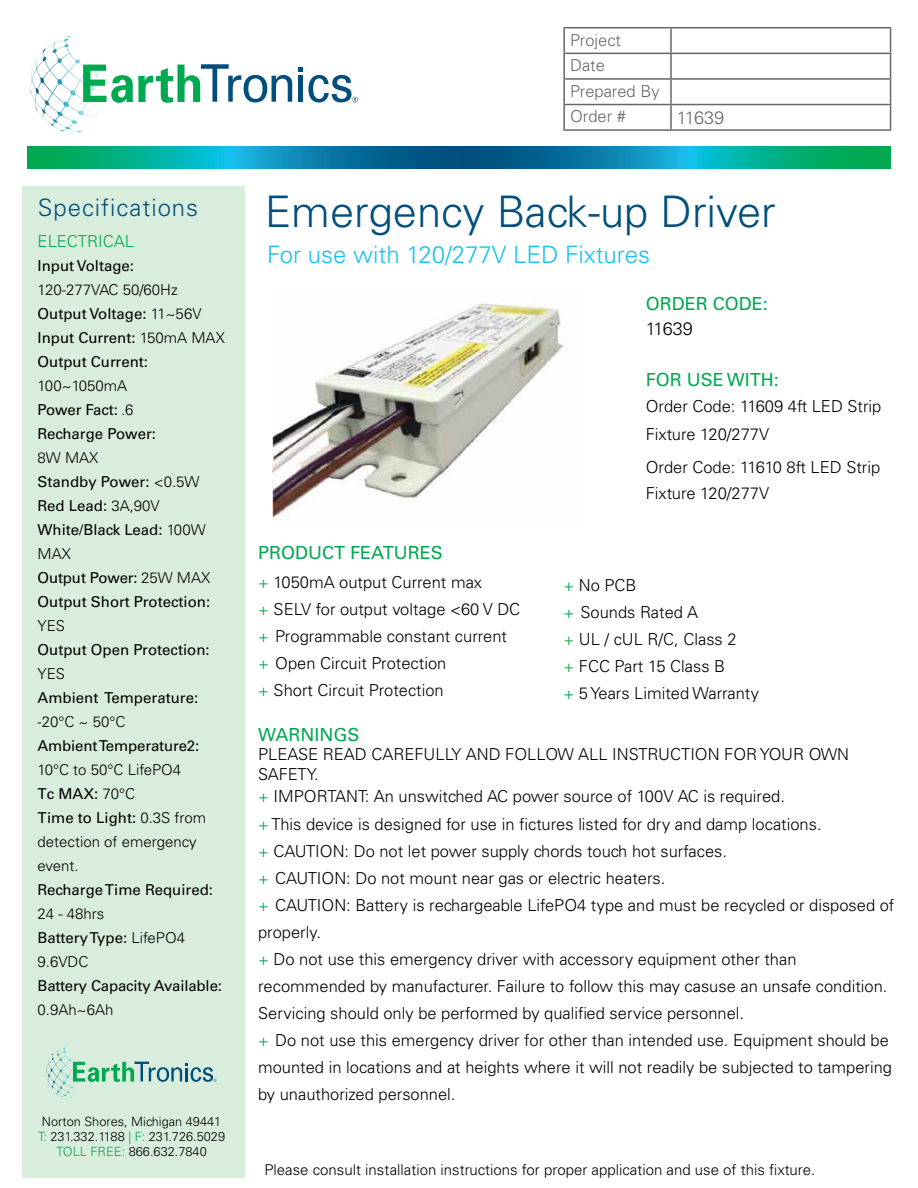
<style>
.page{position:relative;width:918px;height:1188px;background:#fff}
.page>*{position:absolute;margin:0;border:0;box-sizing:border-box;transform-origin:0 0}
.t1{font:300 43.5px "Univers LT Std";color:#004f7d}
.t2{font:300 24px "Univers LT Std";color:#12c3f4}
.t3{font:300 24px "Univers LT Std";letter-spacing:.04em;color:#004f7d}
.t4{font:18px "Univers LT Std";color:#00a850}
.t5{font:300 18px "Univers LT Std";letter-spacing:-.025em;color:#000}
.t6{font:300 16.5px/27px "Univers LT Std";color:#000}
.t7{font:300 16.5px "Univers LT Std";color:#00a850}
.t8{font:15px/24px "Univers LT Std";color:#000}
.t9{font:300 15px/24px "Univers LT Std";color:#000}
.t10{font:300 12.75px/15.3px "Univers LT Std";color:#000;text-align:center}
.s1{font-weight:300}
.s2{font-weight:400}
.s3{color:#00a850}
.s4{color:#1ca14f}
</style>
<div class="page">
<div style="left:22px;top:186px;width:223px;height:992px;background:#d9eddd"></div>
<svg style="left:27px;top:146px;width:864px;height:22px;background:#059298"></svg>
<svg style="left:46px;top:1047px;width:20px;height:28px"></svg>
<svg style="left:73px;top:1062px;width:143px;height:20px"></svg>
<svg style="left:31px;top:36px;width:39px;height:53px"></svg>
<svg style="left:83px;top:64px;width:209px;height:39px"></svg>
<svg style="left:298px;top:67px;width:60px;height:36px"></svg>
<hr style="left:563px;top:27px;width:108px;height:2px;background:#000">
<hr style="left:563px;top:28px;width:2px;height:25px;background:#000">
<hr style="left:671px;top:27px;width:220px;height:2px;background:#000">
<hr style="left:670px;top:28px;width:2px;height:25px;background:#000">
<hr style="left:563px;top:53px;width:108px;height:1px;background:#000">
<hr style="left:563px;top:54px;width:2px;height:24px;background:#000">
<hr style="left:671px;top:53px;width:220px;height:1px;background:#000">
<hr style="left:670px;top:54px;width:2px;height:24px;background:#000">
<hr style="left:563px;top:78px;width:108px;height:2px;background:#000">
<hr style="left:563px;top:80px;width:2px;height:24px;background:#000">
<hr style="left:671px;top:78px;width:220px;height:2px;background:#000">
<hr style="left:670px;top:80px;width:2px;height:24px;background:#000">
<hr style="left:563px;top:104px;width:108px;height:1px;background:#000">
<hr style="left:563px;top:105px;width:2px;height:24px;background:#000">
<hr style="left:671px;top:104px;width:220px;height:1px;background:#000">
<hr style="left:670px;top:105px;width:2px;height:24px;background:#000">
<svg style="left:890px;top:28px;width:1px;height:101px"></svg>
<hr style="left:563px;top:129px;width:108px;height:2px;background:#000">
<hr style="left:671px;top:129px;width:220px;height:2px;background:#000">
<img style="left:272px;top:303px;width:292px;height:216px">
<h2 class="t3" style="left:38px;top:193px;width:162px">Specifications</h2>
<p class="t7" style="left:38px;top:231px;width:98px">ELECTRICAL</p>
<p class="t8" style="left:38px;top:254px;width:98px">Input Voltage:</p>
<p class="t8" style="left:38px;top:278px;width:189px"><span class="s1">120-277VAC 50/60Hz<br></span>Output Voltage: <span class="s1">11~56V<br></span>Input Current: <span class="s1">150mA MAX<br></span>Output Current:</p>
<p class="t8" style="left:38px;top:374px;width:120px"><span class="s1">100~1050mA<br></span>Power Fact: <span class="s1">.6<br></span>Recharge Power:</p>
<p class="t8" style="left:38px;top:446px;width:174px"><span class="s1">8W MAX<br></span>Standby Power: <span class="s1">&lt;0.5W<br></span>Red Lead: <span class="s1">3A,90V<br></span>White/Black Lead: <span class="s1">100W<br>MAX<br></span>Output Power: <span class="s1">25W MAX<br></span>Output Short Protection:</p>
<p class="t9" style="left:38px;top:614px;width:29px">YES</p>
<p class="t8" style="left:38px;top:638px;width:174px">Output Open Protection:</p>
<p class="t9" style="left:38px;top:662px;width:29px">YES</p>
<p class="t8" style="left:38px;top:686px;width:162px">Ambient Temperature:</p>
<p class="t9" style="left:38px;top:710px;width:89px">-20°C ~ 50°C</p>
<p class="t8" style="left:38px;top:734px;width:163px">Ambient Temperature2:</p>
<p class="t9" style="left:38px;top:758px;width:170px">10°C to 50°C LifePO4<br><span class="s2">Tc MAX:</span> 70°C<br><span class="s2">Time to Light:</span> 0.3S from detection of emergency event.</p>
<p class="t8" style="left:38px;top:878px;width:177px">Recharge Time Required:</p>
<p class="t9" style="left:38px;top:902px;width:149px">24 - 48hrs<br><span class="s2">Battery Type:</span> LifePO4<br>9.6VDC</p>
<p class="t8" style="left:38px;top:974px;width:186px">Battery Capacity Available:</p>
<p class="t9" style="left:38px;top:998px;width:77px">0.9Ah~6Ah</p>
<p class="t10" style="left:38px;top:1114px;width:188px">Norton Shores, Michigan 49441<br><span class="s3">T:</span> 231.332.1188 <span class="s3">| F:</span> 231.726.5029<br><span class="s3">TOLL FREE:</span> 866.632.7840</p>
<p class="t6" style="left:570px;top:27px;width:91px;line-height:25.7px">Project<br>Date<br>Prepared By<br>Order #</p>
<p class="t5" style="left:677px;top:106px;width:49px">11639</p>
<h1 class="t1" style="left:265px;top:186px;width:512px">Emergency Back-up Driver</h1>
<h2 class="t2" style="left:267px;top:240px;width:384px">For use with 120/277V LED Fixtures</h2>
<p class="t4" style="left:646px;top:293px;width:124px">ORDER CODE:</p>
<p class="t5" style="left:646px;top:318px;width:49px">11639</p>
<p class="t4" style="left:646px;top:369px;width:135px">FOR USE WITH:</p>
<p class="t6" style="left:646px;top:392px;width:237px;line-height:28.5px">Order Code: 11609 4ft LED Strip<br>Fixture 120/277V</p>
<p class="t6" style="left:646px;top:455px;width:236px;line-height:25.5px">Order Code: 11610 8ft LED Strip<br>Fixture 120/277V</p>
<p class="t4" style="left:258px;top:542px;width:186px">PRODUCT FEATURES</p>
<p class="t6" style="left:258px;top:568px;width:264px"><span class="s3">+</span> 1050mA output Current max<br><span class="s3">+</span> SELV for output voltage &lt;60 V DC <span class="s3">+</span> Programmable constant current <span class="s3">+</span> Open Circuit Protection<br><span class="s3">+</span> Short Circuit Protection</p>
<p class="t6" style="left:563px;top:572px;width:197px"><span class="s3">+</span> No PCB<br><span class="s3">+</span> Sounds Rated A<br><span class="s4">+</span> UL / cUL R/C, Class 2<br><span class="s4">+</span> FCC Part 15 Class B<br><span class="s3">+</span> 5 Years Limited Warranty</p>
<p class="t4" style="left:258px;top:724px;width:103px">WARNINGS</p>
<p class="t6" style="left:258px;top:745px;width:593px;line-height:19.8px">PLEASE READ CAREFULLY AND FOLLOW ALL INSTRUCTION FOR YOUR OWN<br>SAFETY.</p>
<p class="t6" style="left:258px;top:782px;width:565px;line-height:28.5px"><span class="s3">+</span> IMPORTANT: An unswitched AC power source of 100V AC is required.<br><span class="s3">+</span> This device is designed for use in fictures listed for dry and damp locations.</p>
<p class="t6" style="left:258px;top:838px;width:638px"><span class="s3">+</span> CAUTION: Do not let power supply chords touch hot surfaces.<br><span class="s3">+</span> CAUTION: Do not mount near gas or electric heaters.<br><span class="s3">+</span> CAUTION: Battery is rechargeable LifePO4 type and must be recycled or disposed of properly.<br><span class="s3">+</span> Do not use this emergency driver with accessory equipment other than recommended by manufacturer. Failure to follow this may casuse an unsafe condition.<br>Servicing should only be performed by qualified service personnel.<br><span class="s3">+</span> Do not use this emergency driver for other than intended use. Equipment should be mounted in locations and at heights where it will not readily be subjected to tampering by unauthorized personnel.</p>
<p class="t9" style="left:264px;top:1158px;width:553px">Please consult installation instructions for proper application and use of this fixture.</p>
</div>
